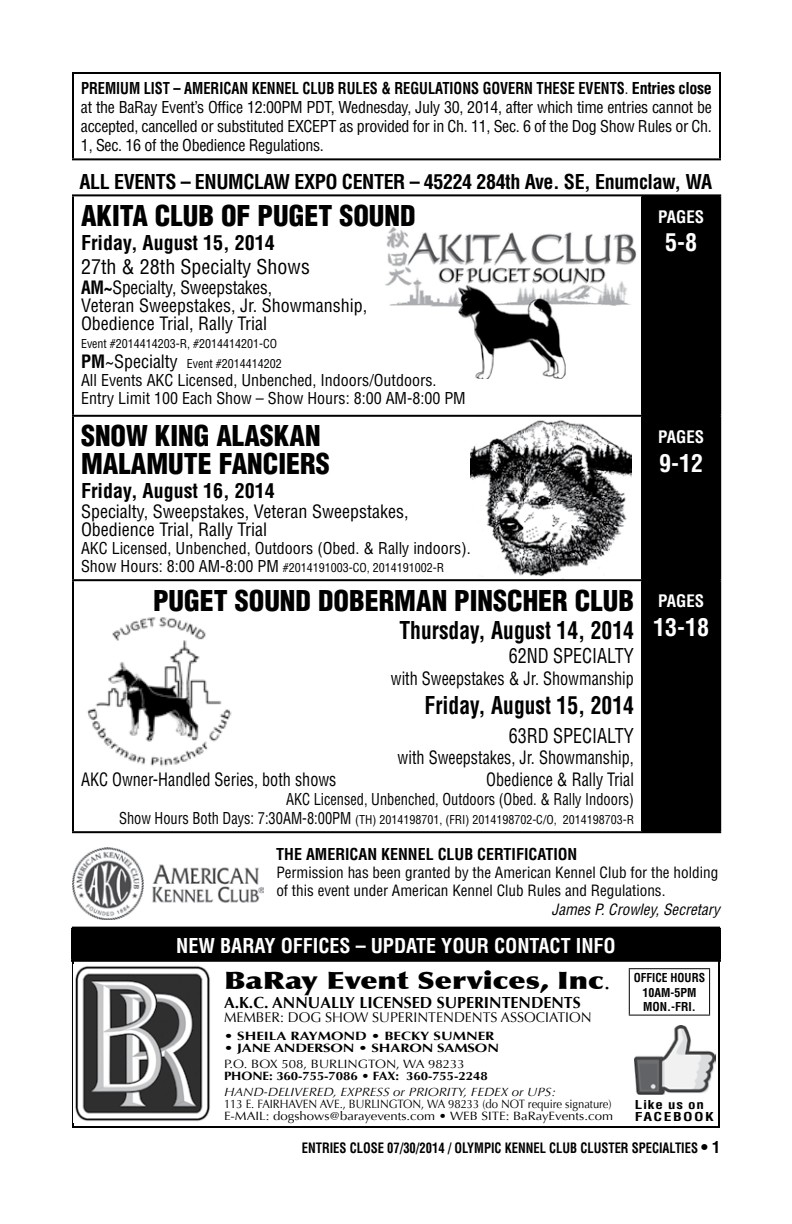
<style>
.page{position:relative;width:792px;height:1224px;background:#fff}
.page>*{position:absolute;margin:0;border:0;box-sizing:border-box;transform-origin:0 0}
.t1{font:900 condensed 28px/28px "Helvetica";color:#000}
.t2{font:700 condensed 24px "Helvetica";color:#000;scale:.9 1}
.t3{font:900 24px "Optima";color:#000;scale:1.25 1}
.t4{font:700 condensed 24px "Helvetica";color:#fff}
.t5{font:700 condensed 20px "Helvetica";letter-spacing:-.02em;color:#000}
.t6{font:700 condensed 20px "Helvetica";color:#000}
.t7{font:700 condensed 20px "Helvetica";color:#fff}
.t8{font:condensed 20px "Helvetica";color:#000;scale:.9 1}
.t9{font:condensed 20px "Helvetica";color:#000}
.t10{font:condensed 18px/18px "Helvetica";color:#000}
.t11{font:condensed 18px "Helvetica";color:#000;scale:.9 1}
.t12{font:700 condensed 16.8px "Helvetica";color:#fff}
.t13{font:condensed 16px/19.2px "Helvetica";color:#000;text-align:justify;scale:.9 1}
.t14{font:condensed 16px/18px "Helvetica";color:#000}
.t15{font:700 16px "Optima";color:#000}
.t16{font:700 condensed 16px "Helvetica";color:#000}
.t17{font:condensed 15.2px/18.2px "Helvetica";color:#000}
.t18{font:italic condensed 15.2px "Helvetica";color:#000}
.t19{font:700 condensed 14px "Helvetica";color:#000;scale:.9 1}
.t20{font:14px "Optima";color:#000}
.t21{font:condensed 12px/20px "Helvetica";color:#000}
.t22{font:12px/12px "Optima";letter-spacing:-.005em;color:#000;text-align:right;scale:.94 1}
.t23{font:700 12px "Optima";letter-spacing:-.005em;color:#000;scale:1.25 1}
.t24{font:italic 12px "Optima";color:#000;scale:1.1 1}
.t25{font:700 12px "Optima";letter-spacing:-.005em;color:#000;scale:1.1 1}
.t26{font:12px "Optima";letter-spacing:-.005em;color:#000;scale:1.1 1}
.t27{font:700 condensed 12px/14.4px "Helvetica";color:#000;text-align:center;scale:.96 1}
.t28{font:700 condensed 12px/12px "Helvetica";letter-spacing:.075em;color:#000;scale:1.25 1}
.s1{font-weight:700}
.s2{font-weight:700;font-size:18px}
.s3{font-size:18px}
.s4{font-size:16px}
.s5{font-weight:400}
</style>
<div class="page">
<hr style="left:72px;top:72px;width:649px;height:2px;background:#000">
<hr style="left:72px;top:74px;width:2px;height:84px;background:#000">
<hr style="left:719px;top:74px;width:2px;height:84px;background:#000">
<hr style="left:72px;top:158px;width:649px;height:2px;background:#000">
<img style="left:72px;top:847px;width:192px;height:72px">
<div style="left:643px;top:196px;width:76px;height:635px;background:#000"></div>
<hr style="left:72px;top:194px;width:570px;height:2px;background:#000">
<hr style="left:72px;top:196px;width:2px;height:219px;background:#000">
<hr style="left:642px;top:194px;width:79px;height:2px;background:#000">
<hr style="left:641px;top:196px;width:2px;height:219px;background:#000">
<hr style="left:719px;top:196px;width:2px;height:219px;background:#000">
<hr style="left:72px;top:415px;width:570px;height:2px;background:#000">
<hr style="left:72px;top:417px;width:2px;height:162px;background:#000">
<hr style="left:642px;top:415px;width:79px;height:2px;background:#000">
<hr style="left:641px;top:417px;width:2px;height:162px;background:#000">
<hr style="left:719px;top:417px;width:2px;height:162px;background:#000">
<hr style="left:72px;top:579px;width:570px;height:2px;background:#000">
<hr style="left:72px;top:581px;width:2px;height:250px;background:#000">
<hr style="left:642px;top:579px;width:79px;height:2px;background:#000">
<hr style="left:641px;top:581px;width:2px;height:250px;background:#000">
<hr style="left:719px;top:581px;width:2px;height:250px;background:#000">
<hr style="left:72px;top:831px;width:570px;height:2px;background:#000">
<hr style="left:642px;top:831px;width:79px;height:2px;background:#000">
<div style="left:72px;top:927px;width:648px;height:201px;border:2px solid #000"></div>
<hr style="left:629px;top:968px;width:81px;height:1px;background:#000">
<hr style="left:629px;top:969px;width:1px;height:46px;background:#000">
<hr style="left:709px;top:969px;width:1px;height:46px;background:#000">
<hr style="left:629px;top:1015px;width:81px;height:1px;background:#000">
<img style="left:635px;top:1025px;width:81px;height:69px">
<img style="left:74px;top:964px;width:136px;height:159px">
<div style="left:72px;top:929px;width:648px;height:32px;background:#000"></div>
<hr style="left:71px;top:928px;width:650px;height:2px;background:#000">
<hr style="left:71px;top:930px;width:2px;height:30px;background:#000">
<hr style="left:719px;top:930px;width:2px;height:30px;background:#000">
<hr style="left:71px;top:960px;width:650px;height:2px;background:#000">
<img style="left:385px;top:227px;width:252px;height:152px">
<img style="left:470px;top:420px;width:161px;height:157px">
<img style="left:87px;top:617px;width:145px;height:150px">
<p class="t13" style="left:81px;top:78px;width:703px"><span class="s1">PREMIUM LIST – AMERICAN KENNEL CLUB RULES &amp; REGULATIONS GOVERN THESE EVENTS</span>. <span class="s1">Entries close </span>at the BaRay Event’s Office 12:00PM PDT, Wednesday, July 30, 2014, after which time entries cannot be accepted, cancelled or substituted EXCEPT as provided for in Ch. 11, Sec. 6 of the Dog Show Rules or Ch.<br>1, Sec. 16 of the Obedience Regulations.</p>
<p class="t5" style="left:80px;top:169px;width:634px">ALL EVENTS – ENUMCLAW EXPO CENTER – 45224 284th Ave. SE, Enumclaw, WA</p>
<h1 class="t1" style="left:81px;top:201px;width:336px">AKITA CLUB OF PUGET SOUND</h1>
<p class="t6" style="left:81px;top:230px;width:195px">Friday, August 15, 2014</p>
<p class="t9" style="left:81px;top:254px;width:230px">27th &amp; 28th Specialty Shows</p>
<p class="t10" style="left:81px;top:278px;width:288px"><span class="s1">AM~</span>Specialty, Sweepstakes,<br>Veteran Sweepstakes, Jr. Showmanship,<br>Obedience Trial, Rally Trial</p>
<p class="t21" style="left:81px;top:333px;width:202px">Event #2014414203-R, #2014414201-CO<br><span class="s2">PM</span><span class="s3">~Specialty</span> Event #2014414202</p>
<p class="t14" style="left:81px;top:371px;width:386px">All Events AKC Licensed, Unbenched, Indoors/Outdoors.<br>Entry Limit 100 Each Show – Show Hours: 8:00 AM-8:00 PM</p>
<h1 class="t1" style="left:81px;top:422px;width:250px">SNOW KING ALASKAN<br>MALAMUTE FANCIERS</h1>
<p class="t6" style="left:81px;top:478px;width:195px">Friday, August 16, 2014</p>
<p class="t10" style="left:81px;top:503px;width:329px">Specialty, Sweepstakes, Veteran Sweepstakes,<br>Obedience Trial, Rally Trial</p>
<p class="t14" style="left:81px;top:539px;width:391px">AKC Licensed, Unbenched, Outdoors (Obed. &amp; Rally indoors).</p>
<p class="t21" style="left:81px;top:558px;width:365px"><span class="s4">Show Hours: 8:00 AM-8:00 PM</span> #2014191003-CO, 2014191002-R</p>
<h1 class="t1" style="left:153px;top:586px;width:482px">PUGET SOUND DOBERMAN PINSCHER CLUB</h1>
<h2 class="t2" style="left:399px;top:616px;width:262px">Thursday, August 14, 2014</h2>
<p class="t8" style="left:509px;top:644px;width:71px">62nd Specialt</p>
<p class="t8" style="left:624px;top:644px;width:13px">Y</p>
<p class="t11" style="left:391px;top:667px;width:272px">with Sweepstakes &amp; Jr. Showmanship</p>
<h2 class="t2" style="left:425px;top:690px;width:234px">Friday, August 15, 2014</h2>
<p class="t8" style="left:509px;top:723px;width:72px">63rd Specialty</p>
<p class="t11" style="left:398px;top:746px;width:264px">with Sweepstakes, Jr. Showmanship,</p>
<p class="t11" style="left:81px;top:768px;width:285px">AKC Owner-Handled Series, both shows</p>
<p class="t11" style="left:486px;top:768px;width:166px">Obedience &amp; Rally Trial</p>
<p class="t13" style="left:286px;top:789px;width:388px">AKC Licensed, Unbenched, Outdoors (Obed. &amp; Rally Indoors)</p>
<p class="t21" style="left:119px;top:810px;width:516px"><span class="s4">Show Hours Both Days: 7:30AM-8:00PM</span> (TH) 2014198701, (FRI) 2014198702-C/O, 2014198703-R</p>
<p class="t12" style="left:658px;top:206px;width:48px">PAGES</p>
<h2 class="t4" style="left:665px;top:228px;width:33px">5-8</h2>
<p class="t12" style="left:658px;top:426px;width:48px">PAGES</p>
<h2 class="t4" style="left:659px;top:448px;width:45px">9-12</h2>
<p class="t12" style="left:658px;top:591px;width:48px">PAGES</p>
<h2 class="t4" style="left:653px;top:612px;width:57px">13-18</h2>
<p class="t16" style="left:276px;top:844px;width:303px">THE AMERICAN KENNEL CLUB CERTIFICATION</p>
<p class="t17" style="left:276px;top:863px;width:443px">Permission has been granted by the American Kennel Club for the holding of this event under American Kennel Club Rules and Regulations.</p>
<p class="t18" style="left:552px;top:900px;width:170px">James P. Crowley, Secretary</p>
<p class="t7" style="left:176px;top:933px;width:441px">NEW BARAY OFFICES – UPDATE YOUR CONTACT INFO</p>
<h2 class="t3" style="left:224px;top:966px;width:311px">BaRay Event Services, Inc<span class="s5">.</span></h2>
<p class="t15" style="left:224px;top:993px;width:358px">A.K.C. ANNUALLY LICENSED SUPERINTENDENTS</p>
<p class="t20" style="left:224px;top:1009px;width:369px">Member: Dog Show Superintendents Association</p>
<p class="t23" style="left:224px;top:1029px;width:218px">• SHEILA RAYMOND • BECKY SUMNER</p>
<p class="t23" style="left:224px;top:1041px;width:222px">• JANE ANDERSON • SHARON SAMSON</p>
<p class="t26" style="left:224px;top:1057px;width:88px">P.O. Box 508, BUR</p>
<p class="t26" style="left:337px;top:1057px;width:15px">LINGTON</p>
<p class="t26" style="left:396px;top:1057px;width:64px">, WA 98233</p>
<p class="t25" style="left:224px;top:1069px;width:241px">PHONE: 360-755-7086 • FAX: 360-755-2248</p>
<p class="t24" style="left:224px;top:1085px;width:303px">HAND-DELIVERED, EXPRESS OR PRIORITY, FEDEX OR UPS:</p>
<p class="t22" style="left:224px;top:1098px;width:142px">113 E. FAIRHAVEN AVE., BUR</p>
<p class="t22" style="left:371px;top:1098px;width:15px">LINGTON</p>
<p class="t22" style="left:421px;top:1098px;width:94px">, WA 98233 (do NOT</p>
<p class="t22" style="left:224px;top:1098px;width:415px">require signature)<br>E-Mail: dogshows@barayevents.com • Web site: BaRayEvents.com</p>
<p class="t27" style="left:634px;top:971px;width:76px">OFFICE HOURS<br>10AM-5PM<br>MON.-FRI.</p>
<p class="t28" style="left:635px;top:1099px;width:65px">Like us on<br>FACEBOOK</p>
<p class="t19" style="left:302px;top:1139px;width:466px">ENTRIES CLOSE 07/30/2014 / OLYMPIC KENNEL CLUB CLUSTER SPECIALTIES <span class="s4">• 1</span></p>
</div>
